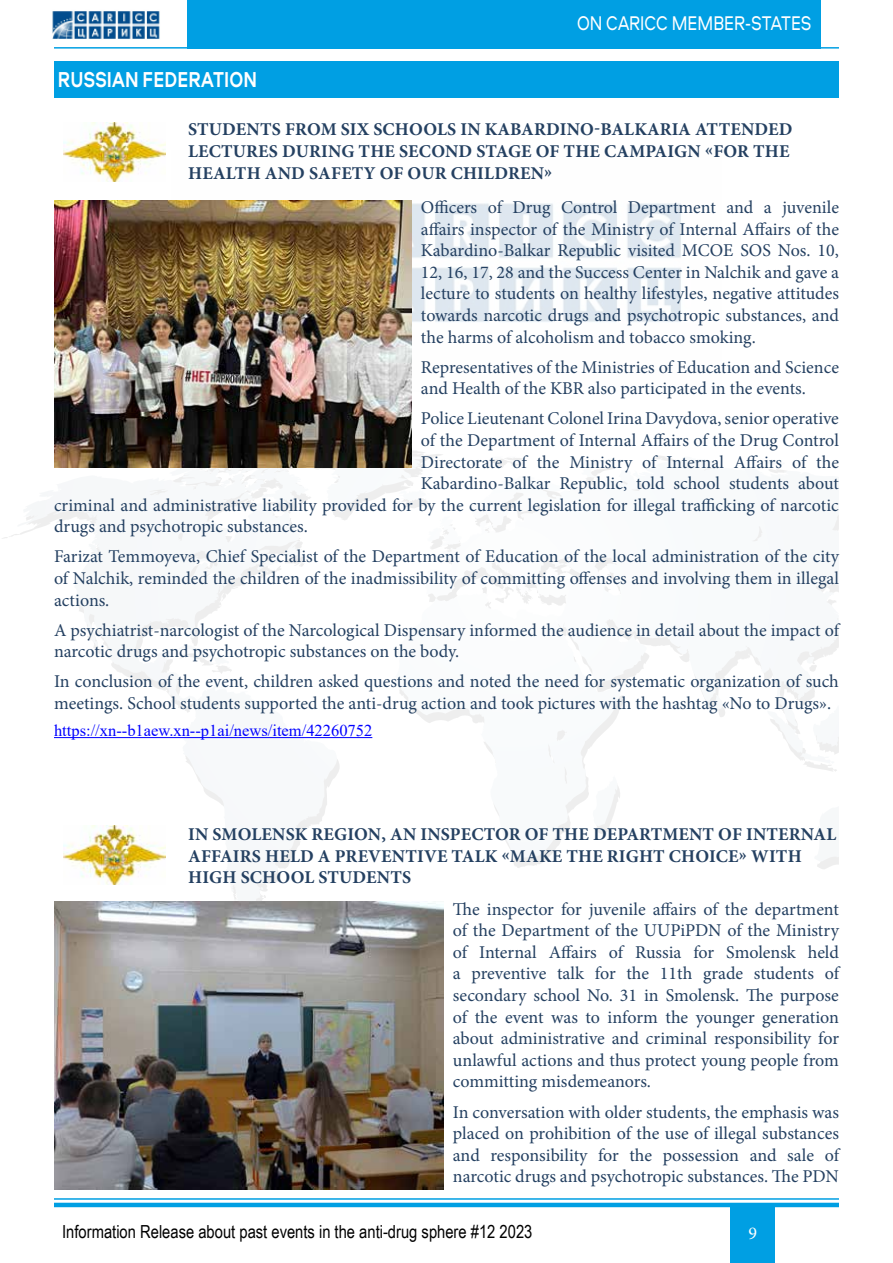
<style>
.page{position:relative;width:893px;height:1263px;background:#fff}
.page>*{position:absolute;margin:0;border:0;box-sizing:border-box;transform-origin:0 0}
.t1{font:700 22.5px "Aeroport";letter-spacing:.01em;color:#fff;scale:.8 1}
.t2{font:20.7px "Aeroport";color:#fff;scale:.8 1}
.t3{font:18px/21.6px "Minion Pro";color:#244061;text-align:justify}
.t4{font:700 18px/21.6px "Minion Pro";letter-spacing:.01em;color:#244061}
.t5{font:18px "Arial Narrow";color:#000}
.t6{font:18px "Minion Pro";color:#fff}
.t7{font:16.5px "Times New Roman";color:#00f}
</style>
<div class="page">
<svg style="left:2px;top:450px;width:837px;height:494px"></svg>
<svg style="left:309px;top:457px;width:207px;height:56px"></svg>
<hr style="left:54px;top:1198px;width:785px;height:2px;background:#009fe3">
<hr style="left:54px;top:1203px;width:785px;height:4px;background:#009fe3">
<div style="left:730px;top:1207px;width:45px;height:56px;background:#009fe3"></div>
<hr style="left:54px;top:47px;width:785px;height:2px;background:#009fe3">
<div style="left:187px;top:0;width:634px;height:49px;background:#009fe3"></div>
<img style="left:172px;top:200px;width:509px;height:191px">
<img style="left:52px;top:11px;width:108px;height:28px">
<div style="left:54px;top:62px;width:785px;height:36px;background:#009fe3"></div>
<img style="left:63px;top:122px;width:102px;height:60px">
<hr style="left:54px;top:737px;width:318px;height:1px;background:#00f">
<img style="left:54px;top:201px;width:357px;height:267px">
<img style="left:63px;top:825px;width:102px;height:59px">
<img style="left:54px;top:901px;width:389px;height:288px">
<p class="t2" style="left:577px;top:9px;width:294px">ON CARICC MEMBER-STATES</p>
<p class="t1" style="left:58px;top:63px;width:251px">RUSSIAN FEDERATION</p>
<p class="t4" style="left:188px;top:119px;width:606px">STUDENTS FROM SIX SCHOOLS IN KABARDINO-BALKARIA ATTENDED<br>LECTURES DURING THE SECOND STAGE OF THE CAMPAIGN «FOR THE<br>HEALTH AND SAFETY OF OUR CHILDREN»</p>
<p class="t3" style="left:421px;top:196px;width:420px">Officers of Drug Control Department and a juvenile affairs inspector of the Ministry of Internal Affairs of the Kabardino-Balkar Republic visited MCOE SOS Nos. 10, 12, 16, 17, 28 and the Success Center in Nalchik and gave a lecture to students on healthy lifestyles, negative attitudes towards narcotic drugs and psychotropic substances, and the harms of alcoholism and tobacco smoking.</p>
<p class="t3" style="left:421px;top:356px;width:419px">Representatives of the Ministries of Education and Science and Health of the KBR also participated in the events.</p>
<p class="t3" style="left:421px;top:408px;width:419px">Police Lieutenant Colonel Irina Davydova, senior operative</p>
<p class="t3" style="left:421px;top:429px;width:419px">of the Department of Internal Affairs of the Drug Control</p>
<p class="t3" style="left:421px;top:451px;width:420px">Directorate of the Ministry of Internal Affairs of the</p>
<p class="t3" style="left:421px;top:473px;width:419px">Kabardino-Balkar Republic, told school students about</p>
<p class="t3" style="left:54px;top:494px;width:786px">criminal and administrative liability provided for by the current legislation for illegal trafficking of narcotic</p>
<p class="t3" style="left:54px;top:516px;width:255px">drugs and psychotropic substances.</p>
<p class="t3" style="left:54px;top:546px;width:786px">Farizat Temmoyeva, Chief Specialist of the Department of Education of the local administration of the city of Nalchik, reminded the children of the inadmissibility of committing offenses and involving them in illegal actions.</p>
<p class="t3" style="left:54px;top:619px;width:786px">A psychiatrist-narcologist of the Narcological Dispensary informed the audience in detail about the impact of narcotic drugs and psychotropic substances on the body.</p>
<p class="t3" style="left:54px;top:671px;width:786px">In conclusion of the event, children asked questions and noted the need for systematic organization of such meetings. School students supported the anti-drug action and took pictures with the hashtag «No to Drugs».</p>
<p class="t7" style="left:54px;top:719px;width:320px">https://xn--b1aew.xn--p1ai/news/item/42260752</p>
<p class="t4" style="left:188px;top:823px;width:650px">IN SMOLENSK REGION, AN INSPECTOR OF THE DEPARTMENT OF INTERNAL<br>AFFAIRS HELD A PREVENTIVE TALK «MAKE THE RIGHT CHOICE» WITH<br>HIGH SCHOOL STUDENTS</p>
<p class="t3" style="left:453px;top:898px;width:388px">The inspector for juvenile affairs of the department of the Department of the UUPiPDN of the Ministry of Internal Affairs of Russia for Smolensk held a preventive talk for the 11th grade students of secondary school No. 31 in Smolensk. The purpose of the event was to inform the younger generation about administrative and criminal responsibility for unlawful actions and thus protect young people from committing misdemeanors.</p>
<p class="t3" style="left:453px;top:1101px;width:388px">In conversation with older students, the emphasis was placed on prohibition of the use of illegal substances and responsibility for the possession and sale of narcotic drugs and psychotropic substances. The PDN</p>
<p class="t5" style="left:62px;top:1218px;width:472px">Information Release about past events in the anti-drug sphere #12 2023</p>
<p class="t6" style="left:748px;top:1221px;width:10px">9</p>
</div>
